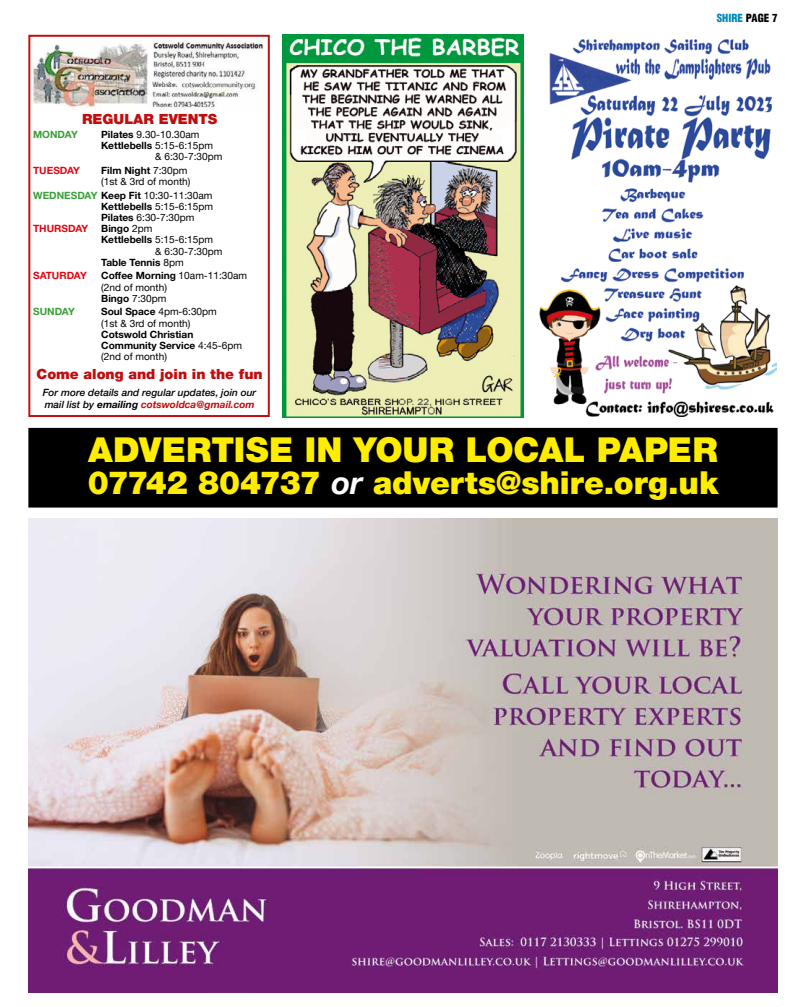
<style>
.page{position:relative;width:806px;height:1007px;background:#fff}
.page>*{position:absolute;margin:0;border:0;box-sizing:border-box;transform-origin:0 0}
.t1{font:900 34.2px "Helvetica Neue LTW1 G";letter-spacing:.005em;color:#ffed00}
.t2{font:900 31.5px "Helvetica Neue LTW1 G";color:#ffed00}
.t3{font:900 14px "Helvetica Neue LTW1 G";color:#c00d0e}
.t4{font:900 condensed 11px "Helvetica LT";color:#008ab7}
.t5{font:10px/11.2px "Helvetica Neue LTW1 G";color:#000}
.t6{font:700 10px/11.2px "Helvetica Neue LTW1 G";color:#000}
.t7{font:italic 500 10px/11.2px "Helvetica Neue LTW1 G";color:#000}
.t8{font:700 10px "Helvetica Neue LTW1 G";color:#e30613}
.t9{font:700 10px "Helvetica Neue LTW1 G";color:#399f39}
.s1{color:#000}
.s2{font-weight:700}
.s3{font-weight:400}
.s4{font-weight:700;color:#399f39}
.s5{font-weight:700;color:#c00d0e}
.s6{font-weight:700;font-style:italic;color:#fff}
</style>
<div class="page">
<img style="left:28px;top:518px;width:749px;height:474px">
<div style="left:28px;top:35px;width:241px;height:382px;border:2px solid #c00d0e"></div>
<img style="left:33px;top:40px;width:230px;height:70px">
<img style="left:282px;top:35px;width:241px;height:382px">
<img style="left:539px;top:39px;width:237px;height:377px">
<div style="left:29px;top:428px;width:747px;height:78px;background:#000"></div>
<div style="left:28px;top:428px;width:749px;height:79px;border:2px solid #000"></div>
<h3 class="t3" style="left:82px;top:111px;width:136px">REGULAR EVENTS</h3>
<p class="t4" style="left:716px;top:11px;width:62px">SHIRE <span class="s1">PAGE 7</span></p>
<p class="t9" style="left:33px;top:128px;width:46px">MONDAY</p>
<p class="t5" style="left:101px;top:129px;width:100px"><span class="s2">Pilates</span> 9.30-10.30am</p>
<p class="t6" style="left:101px;top:140px;width:113px">Kettlebells <span class="s3">5:15-6:15pm</span></p>
<p class="t5" style="left:155px;top:151px;width:69px">&amp; 6:30-7:30pm</p>
<p class="t8" style="left:33px;top:164px;width:48px">TUESDAY</p>
<p class="t5" style="left:101px;top:164px;width:91px"><span class="s2">Film Night</span> 7:30pm (1st &amp; 3rd of month)</p>
<p class="t5" style="left:33px;top:189px;width:181px"><span class="s4">WEDNESDAY</span> <span class="s2">Keep Fit</span> 10:30-11:30am</p>
<p class="t6" style="left:101px;top:200px;width:113px">Kettlebells <span class="s3">5:15-6:15pm</span></p>
<p class="t5" style="left:101px;top:212px;width:95px"><span class="s2">Pilates</span> 6:30-7:30pm</p>
<p class="t8" style="left:33px;top:222px;width:57px">THURSDAY</p>
<p class="t6" style="left:101px;top:223px;width:53px">Bingo <span class="s3">2pm</span></p>
<p class="t6" style="left:101px;top:234px;width:113px">Kettlebells <span class="s3">5:15-6:15pm</span></p>
<p class="t5" style="left:155px;top:245px;width:69px">&amp; 6:30-7:30pm</p>
<p class="t6" style="left:101px;top:256px;width:84px">Table Tennis <span class="s3">8pm</span></p>
<p class="t8" style="left:33px;top:269px;width:55px">SATURDAY</p>
<p class="t5" style="left:101px;top:270px;width:147px"><span class="s2">Coffee Morning</span> 10am-11:30am (2nd of month)<br><span class="s2">Bingo</span> 7:30pm</p>
<p class="t9" style="left:33px;top:305px;width:43px">SUNDAY</p>
<p class="t5" style="left:101px;top:306px;width:117px"><span class="s2">Soul Space</span> 4pm-6:30pm (1st &amp; 3rd of month)</p>
<p class="t6" style="left:101px;top:328px;width:142px">Cotswold Christian<br>Community Service <span class="s3">4:45-6pm (2nd of month)</span></p>
<h3 class="t3" style="left:37px;top:366px;width:227px">Come along and join in the fun</h3>
<p class="t7" style="left:43px;top:387px;width:215px">For more details and regular updates, join our mail list by <span class="s2">emailing</span> <span class="s5">cotswoldca@gmail.com</span></p>
<h1 class="t1" style="left:88px;top:428px;width:630px">ADVERTISE IN YOUR LOCAL PAPER</h1>
<h2 class="t2" style="left:88px;top:464px;width:631px">07742 804737 <span class="s6">or</span> adverts@shire.org.uk</h2>
</div>
